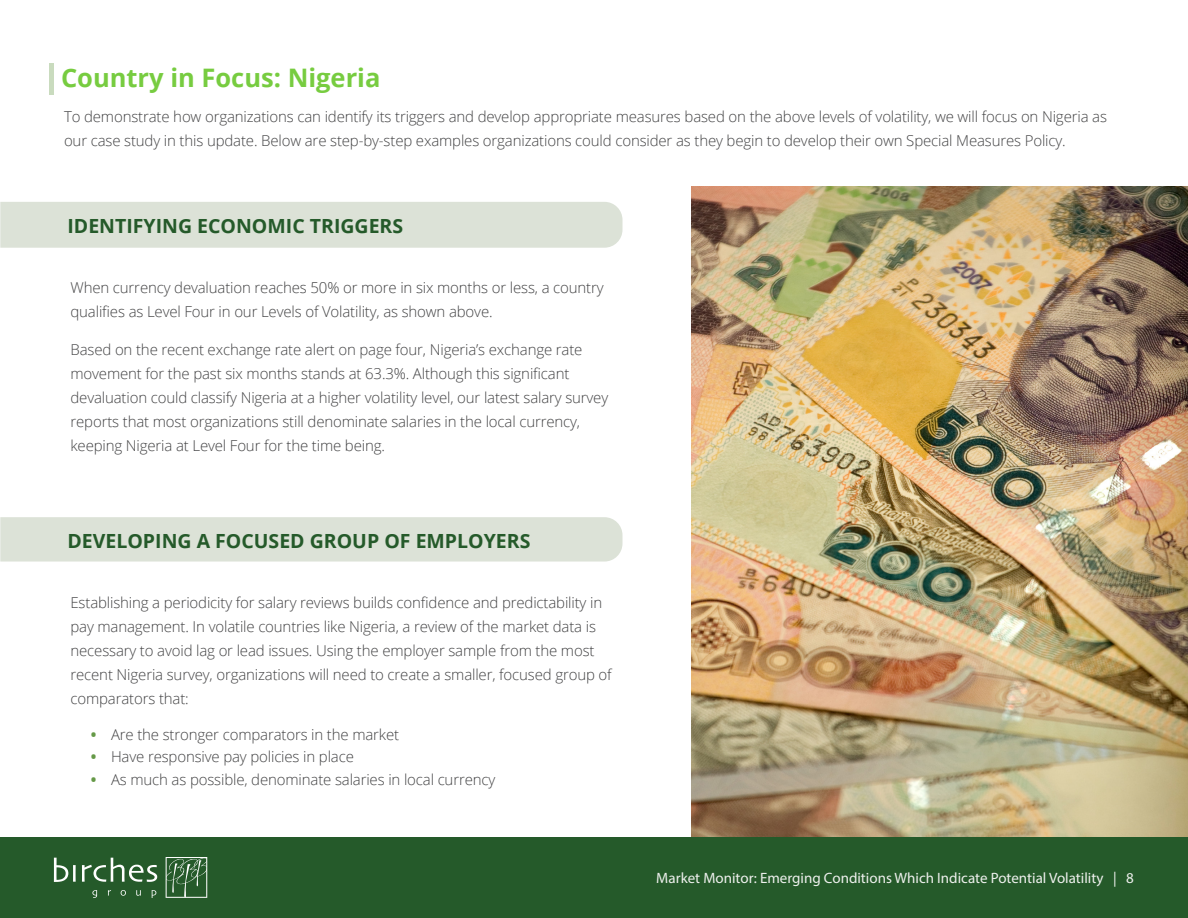
<style>
.page{position:relative;width:1188px;height:918px;background:#fff}
.page>*{position:absolute;margin:0;border:0;box-sizing:border-box;transform-origin:0 0}
.t1{font:700 25.5px "Open Sans";color:#77cc40}
.t2{font:700 19.5px "Open Sans";color:#255a2a}
.Body{font:300 15px/24px "Open Sans";letter-spacing:-.01em;color:#434344}
.t3{font:15px "Myriad Pro";color:#eef0ed}
.s1{font-weight:700;color:#659947}
</style>
<div class="page">
<div style="left:49px;top:63px;width:5px;height:31px;background:#c9dbbe"></div>
<div style="left:0;top:517px;width:622px;height:45px;background:#dce2d7"></div>
<div style="left:0;top:202px;width:622px;height:46px;background:#dce2d7"></div>
<img style="left:692px;top:187px;width:496px;height:650px">
<div style="left:0;top:837px;width:1188px;height:81px;background:#255a2a"></div>
<svg style="left:54px;top:858px;width:22px;height:24px"></svg>
<svg style="left:82px;top:858px;width:75px;height:24px"></svg>
<svg style="left:92px;top:890px;width:5px;height:8px"></svg>
<svg style="left:121px;top:890px;width:5px;height:6px"></svg>
<svg style="left:136px;top:890px;width:5px;height:6px"></svg>
<svg style="left:152px;top:890px;width:4px;height:8px"></svg>
<svg style="left:166px;top:857px;width:41px;height:41px"></svg>
<h2 class="t1" style="left:61px;top:60px;width:321px">Country in Focus: Nigeria</h2>
<p class="Body" style="left:64px;top:105px;width:1045px">To demonstrate how organizations can identify its triggers and develop appropriate measures based on the above levels of volatility, we will focus on Nigeria as our case study in this update. Below are step-by-step examples organizations could consider as they begin to develop their own Special Measures Policy.</p>
<h3 class="t2" style="left:68px;top:212px;width:337px">IDENTIFYING ECONOMIC TRIGGERS</h3>
<p class="Body" style="left:70px;top:276px;width:535px">When currency devaluation reaches 50% or more in six months or less, a country qualifies as Level Four in our Levels of Volatility, as shown above.</p>
<p class="Body" style="left:70px;top:337px;width:539px">Based on the recent exchange rate alert on page four, Nigeria’s exchange rate movement for the past six months stands at 63.3%. Although this significant devaluation could classify Nigeria at a higher volatility level, our latest salary survey reports that most organizations still denominate salaries in the local currency, keeping Nigeria at Level Four for the time being.</p>
<h3 class="t2" style="left:68px;top:528px;width:464px">DEVELOPING A FOCUSED GROUP OF EMPLOYERS</h3>
<p class="Body" style="left:70px;top:590px;width:543px">Establishing a periodicity for salary reviews builds confidence and predictability in pay management. In volatile countries like Nigeria, a review of the market data is necessary to avoid lag or lead issues. Using the employer sample from the most recent Nigeria survey, organizations will need to create a smaller, focused group of comparators that:</p>
<p class="Body" style="left:91px;top:722px;width:310px"><span class="s1">•</span> Are the stronger comparators in the market</p>
<p class="Body" style="left:91px;top:744px;width:265px"><span class="s1">•</span> Have responsive pay policies in place</p>
<p class="Body" style="left:91px;top:767px;width:406px"><span class="s1">•</span> As much as possible, denominate salaries in local currency</p>
<p class="t3" style="left:656px;top:869px;width:479px">Market Monitor: Emerging Conditions Which Indicate Potential Volatility | 8</p>
</div>
